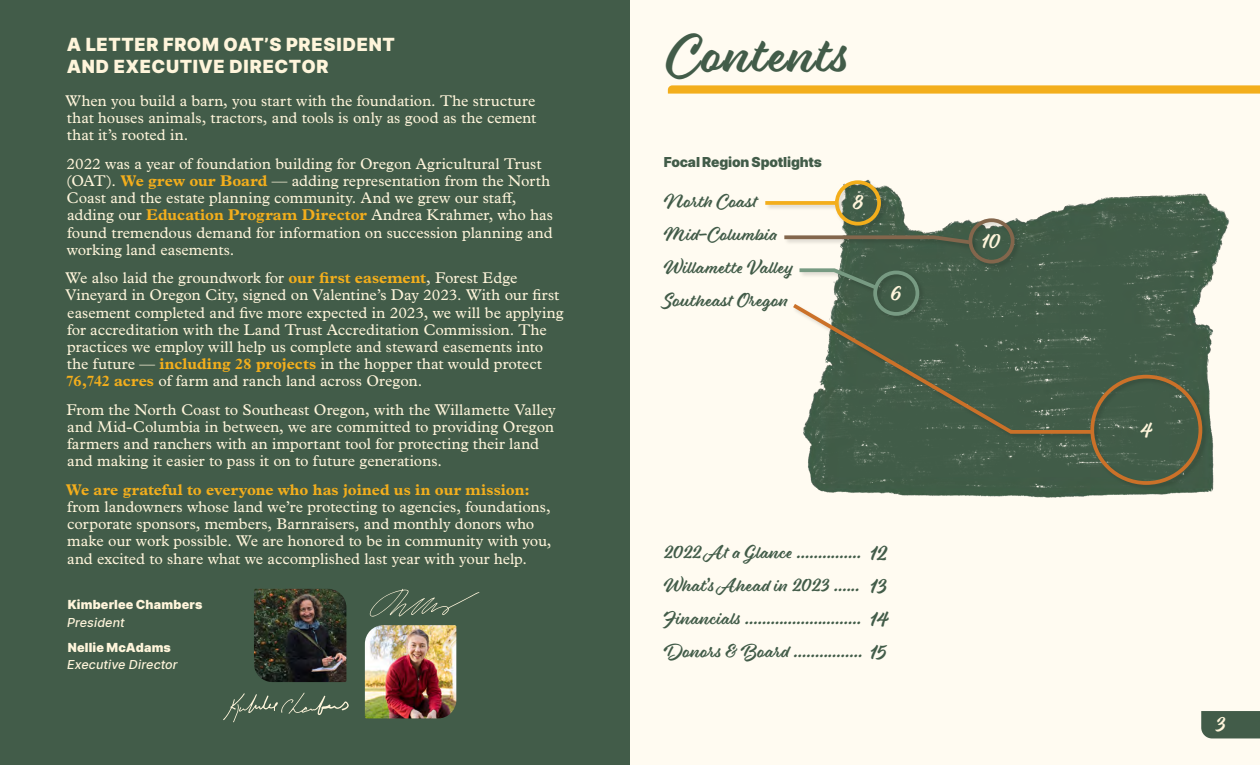
<style>
.page{position:relative;width:1260px;height:765px;background:#fff}
.page>*{position:absolute;margin:0;border:0;box-sizing:border-box;transform-origin:0 0}
.t1{font:50px "Eds Market Main Script";letter-spacing:.065em;color:#425c49}
.t2{font:20px/33px "Eds Market Main Script";letter-spacing:-.03em;color:#425c49}
.t3{font:20px "Eds Market Main Script";color:#fff5db}
.t4{font:900 18.12px/21.2px "Inter";letter-spacing:.035em;color:#fff5db}
.t5{font:17.5px/33px "Eds Market Main Script";letter-spacing:.045em;color:#425c49}
.t6{font:15.62px/17.2px "Plantin MT Pro";color:#fff5db}
.t7{font:700 15.62px "Plantin MT Pro";color:#f3ae1c}
.t8{font:900 13.75px "Inter";letter-spacing:-.015em;color:#425c49}
.t9{font:900 12.5px "Inter";letter-spacing:.015em;color:#fff5db}
.t10{font:italic 500 12.5px "Inter";letter-spacing:.005em;color:#fff5db}
.s1{font-weight:700;color:#f3ae1c}
</style>
<div class="page">
<div style="left:630px;top:0;width:630px;height:765px;background:#fffbf1"></div>
<div style="left:1201px;top:711px;width:59px;height:27px;background:#425c49"></div>
<img style="left:808px;top:186px;width:421px;height:312px">
<div style="left:0;top:0;width:630px;height:765px;background:#425c49"></div>
<div style="left:764px;top:200px;width:79px;height:11px;background:#000;opacity:.15"></div>
<svg style="left:765px;top:201px;width:69px;height:4px"></svg>
<div style="left:783px;top:234px;width:194px;height:16px;background:#000;opacity:.15"></div>
<svg style="left:783px;top:234px;width:184px;height:13px"></svg>
<div style="left:798px;top:267px;width:84px;height:28px;background:#000;opacity:.15"></div>
<svg style="left:798px;top:267px;width:82px;height:25px"></svg>
<div style="left:792px;top:303px;width:307px;height:137px;background:#415c48"></div>
<svg style="left:792px;top:300px;width:304px;height:136px"></svg>
<svg style="left:668px;top:85px;width:592px;height:9px;background:#f3b42f"></svg>
<img style="left:254px;top:589px;width:92px;height:93px">
<img style="left:365px;top:625px;width:91px;height:93px">
<svg style="left:370px;top:589px;width:109px;height:28px"></svg>
<div style="left:967px;top:217px;width:54px;height:53px;background:#000;opacity:.15"></div>
<div style="left:969px;top:218px;width:46px;height:46px;border:4px solid #83664c;border-radius:50%"></div>
<div style="left:834px;top:179px;width:53px;height:53px;background:#000;opacity:.15"></div>
<div style="left:835px;top:180px;width:46px;height:46px;border:4px solid #f3ae1c;border-radius:50%"></div>
<div style="left:872px;top:269px;width:54px;height:53px;background:#000;opacity:.15"></div>
<div style="left:873px;top:271px;width:46px;height:45px;border:4px solid #779a82;border-radius:50%"></div>
<div style="left:1089px;top:373px;width:120px;height:118px;background:#000;opacity:.15"></div>
<div style="left:1090px;top:375px;width:112px;height:110px;border:4px solid #cb7129;border-radius:50%"></div>
<svg style="left:223px;top:693px;width:126px;height:29px"></svg>
<p class="t4" style="left:67px;top:34px;width:330px">A LETTER FROM OAT’S PRESIDENT<br>AND EXECUTIVE DIRECTOR</p>
<p class="t6" style="left:66px;top:92px;width:472px;text-align:justify">When you build a barn, you start with the foundation. The structure that houses animals, tractors, and tools is only as good as the cement that it’s rooted in.</p>
<p class="t6" style="left:66px;top:155px;width:488px">2022 was a year of foundation building for Oregon Agricultural Trust (OAT). <span class="s1">We grew our Board</span> — adding representation from the North Coast and the estate planning community. And we grew our staff, adding our <span class="s1">Education Program Director</span> Andrea Krahmer, who has found tremendous demand for information on succession planning and working land easements.</p>
<p class="t6" style="left:65px;top:269px;width:500px">We also laid the groundwork for <span class="s1">our first easement</span>, Forest Edge Vineyard in Oregon City, signed on Valentine’s Day 2023. With our first easement completed and five more expected in 2023, we will be applying for accreditation with the Land Trust Accreditation Commission. The practices we employ will help us complete and steward easements into the future — <span class="s1">including 28 projects</span> in the hopper that would protect <span class="s1">76,742 acres</span> of farm and ranch land across Oregon.</p>
<p class="t6" style="left:66px;top:401px;width:491px">From the North Coast to Southeast Oregon, with the Willamette Valley and Mid-Columbia in between, we are committed to providing Oregon farmers and ranchers with an important tool for protecting their land and making it easier to pass it on to future generations.</p>
<p class="t7" style="left:66px;top:480px;width:465px">We are grateful to everyone who has joined us in our mission:</p>
<p class="t6" style="left:67px;top:498px;width:486px">from landowners whose land we’re protecting to agencies, foundations, corporate sponsors, members, Barnraisers, and monthly donors who make our work possible. We are honored to be in community with you, and excited to share what we accomplished last year with your help.</p>
<p class="t9" style="left:68px;top:596px;width:136px">Kimberlee Chambers</p>
<p class="t10" style="left:67px;top:613px;width:59px">President</p>
<p class="t9" style="left:68px;top:638px;width:105px">Nellie McAdams</p>
<p class="t10" style="left:67px;top:656px;width:112px">Executive Director</p>
<h1 class="t1" style="left:667px;top:25px;width:183px">Contents</h1>
<p class="t8" style="left:664px;top:152px;width:160px">Focal Region Spotlights</p>
<p class="t5" style="left:664px;top:185px;width:95px">North Coast</p>
<p class="t5" style="left:664px;top:218px;width:115px">Mid-Columbia</p>
<p class="t5" style="left:664px;top:251px;width:131px">Willamette Valley</p>
<p class="t5" style="left:664px;top:284px;width:126px">Southeast Oregon</p>
<p class="t3" style="left:852px;top:191px;width:13px">8</p>
<p class="t3" style="left:891px;top:281px;width:12px">6</p>
<p class="t3" style="left:982px;top:229px;width:20px">10</p>
<p class="t5" style="left:664px;top:536px;width:201px">2022 At a Glance ...............<br>What’s Ahead in 2023 ......<br>Financials ...........................<br>Donors &amp; Board ................</p>
<p class="t2" style="left:870px;top:537px;width:18px">12</p>
<p class="t2" style="left:870px;top:570px;width:20px">13<br>14</p>
<p class="t2" style="left:870px;top:636px;width:18px">15</p>
<p class="t3" style="left:1140px;top:419px;width:14px">4</p>
<p class="t3" style="left:1215px;top:712px;width:12px">3</p>
</div>
